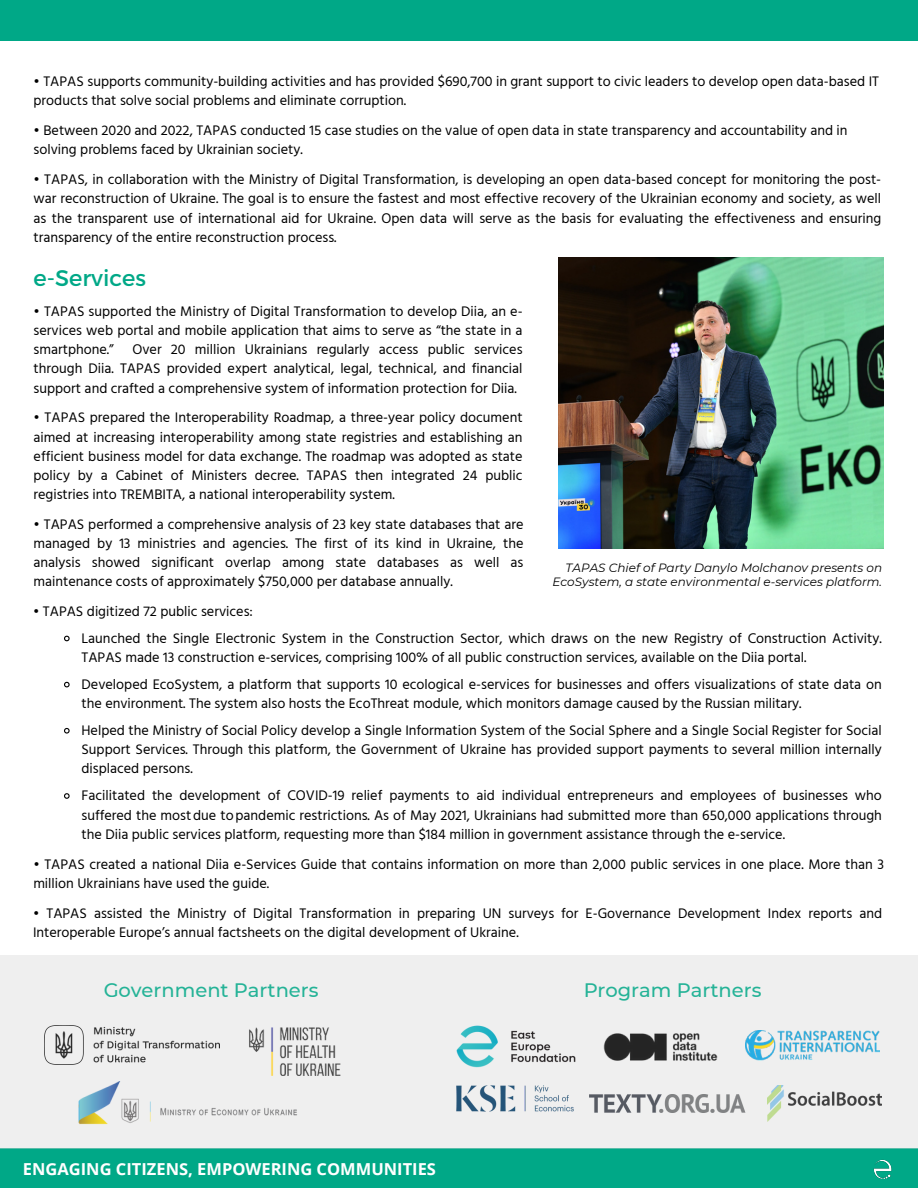
<style>
.page{position:relative;width:918px;height:1188px;background:#fff}
.page>*{position:absolute;margin:0;border:0;box-sizing:border-box;transform-origin:0 0}
.t1{font:22.5px "Montserrat";color:#00a887}
.t2{font:500 19.5px "Montserrat";color:#00a887}
.t3{font:700 16.5px "Open Sans";color:#fff}
.t4{font:14.25px/19.2px "Hind";color:#000}
.t5{font:italic 12px/14px "Montserrat";color:#000;text-align:right}
</style>
<div class="page">
<div style="left:0;top:0;width:918px;height:40px;background:#00a887"></div>
<div style="left:0;top:1149px;width:918px;height:39px;background:#00a887"></div>
<img style="left:873px;top:1159px;width:18px;height:19px">
<div style="left:0;top:956px;width:918px;height:193px;background:#efefef"></div>
<img style="left:746px;top:1030px;width:134px;height:31px">
<img style="left:590px;top:1094px;width:155px;height:18px">
<img style="left:603px;top:1033px;width:115px;height:28px">
<img style="left:767px;top:1085px;width:115px;height:36px">
<img style="left:456px;top:1086px;width:117px;height:26px">
<img style="left:249px;top:1027px;width:92px;height:49px">
<img style="left:45px;top:1025px;width:174px;height:40px">
<img style="left:78px;top:1082px;width:219px;height:43px">
<img style="left:456px;top:1025px;width:120px;height:43px">
<img style="left:559px;top:258px;width:325px;height:290px">
<svg style="left:64px;top:635px;width:6px;height:7px"></svg>
<svg style="left:64px;top:681px;width:6px;height:7px"></svg>
<svg style="left:64px;top:727px;width:6px;height:7px"></svg>
<svg style="left:64px;top:793px;width:6px;height:6px"></svg>
<p class="t4" style="left:34px;top:71px;width:847px">• TAPAS supports community-building activities and has provided $690,700 in grant support to civic leaders to develop open data-based IT products that solve social problems and eliminate corruption.</p>
<p class="t4" style="left:34px;top:121px;width:816px">• Between 2020 and 2022, TAPAS conducted 15 case studies on the value of open data in state transparency and accountability and in solving problems faced by Ukrainian society.</p>
<p class="t4" style="left:34px;top:170px;width:849px;text-align:justify">• TAPAS, in collaboration with the Ministry of Digital Transformation, is developing an open data-based concept for monitoring the post&shy;war reconstruction of Ukraine. The goal is to ensure the fastest and most effective recovery of the Ukrainian economy and society, as well as the transparent use of international aid for Ukraine. Open data will serve as the basis for evaluating the effectiveness and ensuring transparency of the entire reconstruction process.</p>
<h1 class="t1" style="left:34px;top:263px;width:114px">e-Services</h1>
<p class="t4" style="left:34px;top:302px;width:491px;text-align:justify">• TAPAS supported the Ministry of Digital Transformation to develop Diia, an e&shy;services web portal and mobile application that aims to serve as “the state in a smartphone.”</p>
<p class="t4" style="left:34px;top:340px;width:491px;text-align:justify;text-indent:99px">Over 20 million Ukrainians regularly access public services through Diia. TAPAS provided expert analytical, legal, technical, and financial support and crafted a comprehensive system of information protection for Diia.</p>
<p class="t4" style="left:34px;top:408px;width:491px;text-align:justify">• TAPAS prepared the Interoperability Roadmap, a three-year policy document aimed at increasing interoperability among state registries and establishing an efficient business model for data exchange. The roadmap was adopted as state policy by a Cabinet of Ministers decree. TAPAS then integrated 24 public registries into TREMBITA, a national interoperability system.</p>
<p class="t4" style="left:34px;top:514px;width:491px;text-align:justify">• TAPAS performed a comprehensive analysis of 23 key state databases that are managed by 13 ministries and agencies. The first of its kind in Ukraine, the analysis showed significant overlap among state databases as well as maintenance costs of approximately $750,000 per database annually.</p>
<p class="t5" style="left:553px;top:561px;width:331px">TAPAS Chief of Party Danylo Molchanov presents on<br>EcoSystem, a state environmental e-services platform.</p>
<p class="t4" style="left:82px;top:598px;width:802px;line-height:27px;text-indent:-48px">• TAPAS digitized 72 public services:<br>Launched the Single Electronic System in the Construction Sector, which draws on the new Registry of Construction Activity.</p>
<p class="t4" style="left:82px;top:644px;width:802px;line-height:27px">TAPAS made 13 construction e-services, comprising 100% of all public construction services, available on the Diia portal.<br>Developed EcoSystem, a platform that supports 10 ecological e-services for businesses and offers visualizations of state data on</p>
<p class="t4" style="left:82px;top:690px;width:802px;line-height:27px">the environment. The system also hosts the EcoThreat module, which monitors damage caused by the Russian military.<br>Helped the Ministry of Social Policy develop a Single Information System of the Social Sphere and a Single Social Register for Social</p>
<p class="t4" style="left:82px;top:740px;width:802px">Support Services. Through this platform, the Government of Ukraine has provided support payments to several million internally displaced persons.</p>
<p class="t4" style="left:82px;top:786px;width:802px;text-align:justify">Facilitated the development of COVID-19 relief payments to aid individual entrepreneurs and employees of businesses who suffered the mostdue topandemic restrictions. As of May 2021, Ukrainians had submitted more than 650,000 applications through the Diia public services platform, requesting more than $184 million in government assistance through the e-service.</p>
<p class="t4" style="left:33px;top:854px;width:852px">• TAPAS created a national Diia e-Services Guide that contains information on more than 2,000 public services in one place. More than 3 million Ukrainians have used the guide.</p>
<p class="t4" style="left:33px;top:903px;width:851px">• TAPAS assisted the Ministry of Digital Transformation in preparing UN surveys for E-Governance Development Index reports and<br>Interoperable Europe’s annual factsheets on the digital development of Ukraine.</p>
<h2 class="t2" style="left:103px;top:978px;width:217px">Government Partners</h2>
<h2 class="t2" style="left:583px;top:978px;width:180px">Program Partners</h2>
<p class="t3" style="left:23px;top:1157px;width:415px">ENGAGING CITIZENS, EMPOWERING COMMUNITIES</p>
</div>
